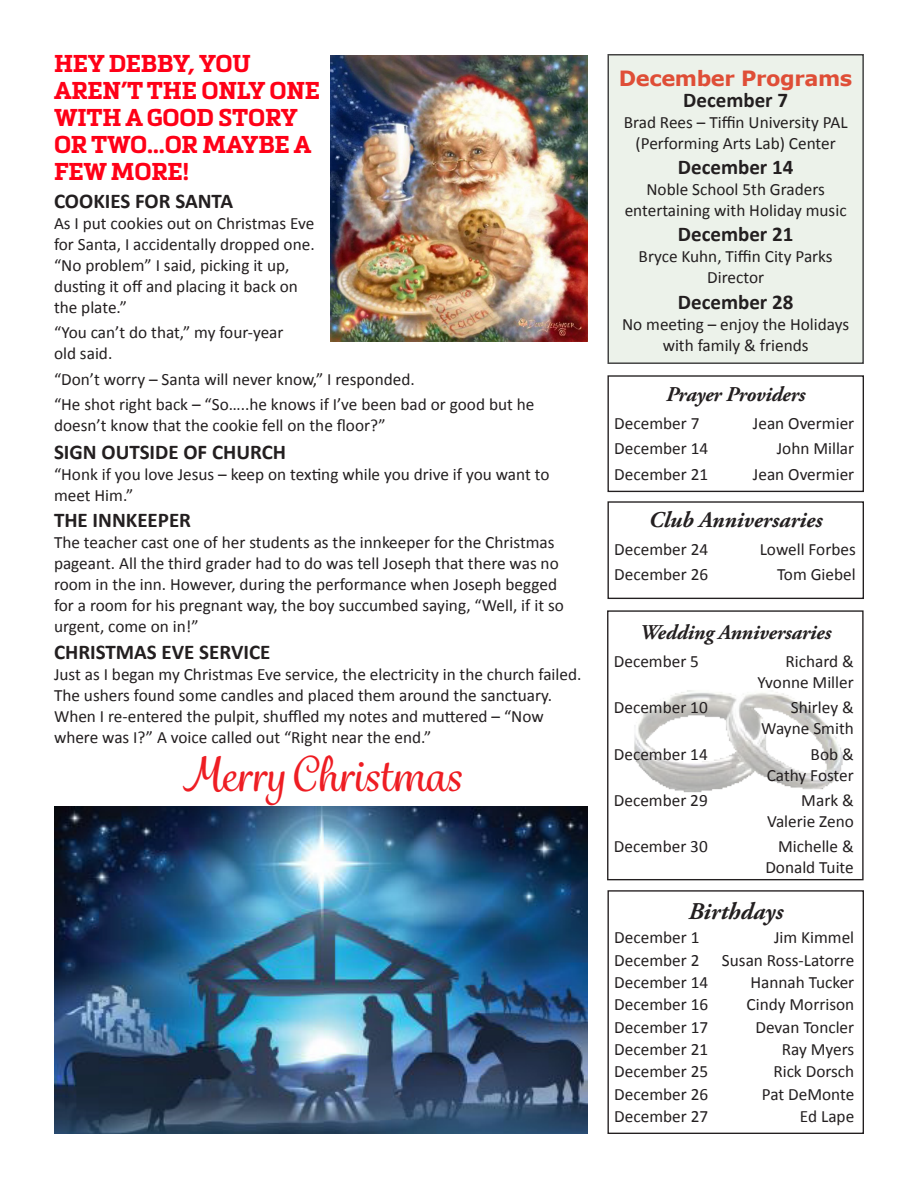
<style>
.page{position:relative;width:918px;height:1188px;background:#fff}
.page>*{position:absolute;margin:0;border:0;box-sizing:border-box;transform-origin:0 0}
.t1{font:500 46.5px "Grafolita Script";color:#ee1d23}
.t2{font:700 24px/27px "Metronic Slab Pro";letter-spacing:-.01em;color:#ff0017}
.t3{font:italic 700 24px "Adobe Garamond Pro";color:#231f20}
.t4{font:italic 700 22.5px "Adobe Garamond Pro";color:#231f20}
.t5{font:700 21px "Calibri";color:#231f20}
.t6{font:italic 700 21px "Adobe Garamond Pro";letter-spacing:-.01em;color:#231f20}
.t7{font:700 21px "Verdana";letter-spacing:-.02em;color:#df4e37}
.t8{font:17.25px/21px "Calibri";color:#231f20}
</style>
<div class="page">
<img style="left:634px;top:690px;width:209px;height:103px">
<div style="left:608px;top:55px;width:255px;height:308px;background:#ecf2ea"></div>
<div style="left:608px;top:54px;width:256px;height:310px;border:2px solid #444"></div>
<div style="left:607px;top:890px;width:257px;height:244px;border:1px solid #231f20"></div>
<div style="left:607px;top:501px;width:257px;height:98px;border:1px solid #231f20"></div>
<div style="left:607px;top:375px;width:257px;height:117px;border:1px solid #231f20"></div>
<div style="left:607px;top:610px;width:257px;height:270px;border:1px solid #231f20"></div>
<img style="left:330px;top:56px;width:257px;height:286px">
<img style="left:54px;top:807px;width:533px;height:327px">
<p class="t2" style="left:54px;top:50px;width:268px">HEY DEBBY, YOU<br>AREN’T THE ONLY ONE<br>WITH A GOOD STORY<br>OR TWO…OR MAYBE A<br>FEW MORE!</p>
<p class="t5" style="left:54px;top:188px;width:181px">COOKIES FOR SANTA</p>
<p class="t8" style="left:54px;top:213px;width:262px">As I put cookies out on Christmas Eve for Santa, I accidentally dropped one. “No problem” I said, picking it up, dusting it off and placing it back on the plate.”</p>
<p class="t8" style="left:54px;top:322px;width:231px">“You can’t do that,” my four-year old said.</p>
<p class="t8" style="left:54px;top:369px;width:362px">“Don’t worry – Santa will never know,” I responded.</p>
<p class="t8" style="left:54px;top:394px;width:482px">“He shot right back – “So…..he knows if I’ve been bad or good but he doesn’t know that the cookie fell on the floor?”</p>
<p class="t5" style="left:54px;top:438px;width:234px">SIGN OUTSIDE OF CHURCH</p>
<p class="t8" style="left:54px;top:464px;width:497px">“Honk if you love Jesus – keep on texting while you drive if you want to meet Him.”</p>
<p class="t5" style="left:54px;top:507px;width:139px">THE INNKEEPER</p>
<p class="t8" style="left:54px;top:532px;width:511px">The teacher cast one of her students as the innkeeper for the Christmas pageant. All the third grader had to do was tell Joseph that there was no room in the inn. However, during the performance when Joseph begged for a room for his pregnant way, the boy succumbed saying, “Well, if it so urgent, come on in!”</p>
<p class="t5" style="left:54px;top:638px;width:218px">CHRISTMAS EVE SERVICE</p>
<p class="t8" style="left:54px;top:663px;width:529px">Just as I began my Christmas Eve service, the electricity in the church failed.<br>The ushers found some candles and placed them around the sanctuary.<br>When I re-entered the pulpit, shuffled my notes and muttered – “Now where was I?” A voice called out “Right near the end.”</p>
<p class="t1" style="left:182px;top:744px;width:281px">Merry Christmas</p>
<p class="t7" style="left:619px;top:64px;width:235px">December Programs</p>
<p class="t5" style="left:683px;top:86px;width:106px">December 7</p>
<p class="t8" style="left:624px;top:112px;width:225px;text-align:center">Brad Rees – Tiffin University PAL (Performing Arts Lab) Center</p>
<p class="t5" style="left:678px;top:154px;width:117px">December 14</p>
<p class="t8" style="left:625px;top:179px;width:223px;text-align:center">Noble School 5th Graders entertaining with Holiday music</p>
<p class="t5" style="left:678px;top:221px;width:117px">December 21</p>
<p class="t8" style="left:639px;top:246px;width:196px;text-align:center">Bryce Kuhn, Tiffin City Parks<br>Director</p>
<p class="t5" style="left:678px;top:288px;width:117px">December 28</p>
<p class="t8" style="left:622px;top:313px;width:229px;text-align:center">No meeting – enjoy the Holidays with family &amp; friends</p>
<p class="t6" style="left:666px;top:383px;width:141px">Prayer Providers</p>
<p class="t8" style="left:614px;top:413px;width:87px">December 7</p>
<p class="t8" style="left:753px;top:413px;width:103px">Jean Overmier</p>
<p class="t8" style="left:614px;top:438px;width:95px">December 14</p>
<p class="t8" style="left:777px;top:438px;width:79px">John Millar</p>
<p class="t8" style="left:614px;top:464px;width:95px">December 21</p>
<p class="t8" style="left:753px;top:464px;width:103px">Jean Overmier</p>
<p class="t4" style="left:649px;top:507px;width:175px">Club Anniversaries</p>
<p class="t8" style="left:614px;top:539px;width:95px">December 24</p>
<p class="t8" style="left:760px;top:539px;width:98px">Lowell Forbes</p>
<p class="t8" style="left:614px;top:564px;width:95px">December 26</p>
<p class="t8" style="left:777px;top:564px;width:80px">Tom Giebel</p>
<p class="t6" style="left:639px;top:620px;width:193px">Wedding Anniversaries</p>
<p class="t8" style="left:614px;top:651px;width:87px">December 5</p>
<p class="t8" style="left:757px;top:651px;width:98px;text-align:right">Richard &amp;<br>Yvonne Miller</p>
<p class="t8" style="left:614px;top:697px;width:95px">December 10</p>
<p class="t8" style="left:761px;top:697px;width:94px;text-align:right">Shirley &amp;<br>Wayne Smith</p>
<p class="t8" style="left:614px;top:743px;width:95px">December 14</p>
<p class="t8" style="left:767px;top:743px;width:89px;text-align:right">Bob &amp;<br>Cathy Foster</p>
<p class="t8" style="left:614px;top:790px;width:95px">December 29</p>
<p class="t8" style="left:767px;top:790px;width:88px;text-align:right">Mark &amp;<br>Valerie Zeno</p>
<p class="t8" style="left:614px;top:836px;width:95px">December 30</p>
<p class="t8" style="left:765px;top:836px;width:90px;text-align:right">Michelle &amp;<br>Donald Tuite</p>
<p class="t3" style="left:688px;top:897px;width:96px">Birthdays</p>
<p class="t8" style="left:614px;top:927px;width:87px">December 1</p>
<p class="t8" style="left:774px;top:927px;width:82px">Jim Kimmel</p>
<p class="t8" style="left:614px;top:950px;width:87px">December 2</p>
<p class="t8" style="left:722px;top:950px;width:134px">Susan Ross-Latorre</p>
<p class="t8" style="left:614px;top:972px;width:95px">December 14</p>
<p class="t8" style="left:750px;top:972px;width:105px">Hannah Tucker</p>
<p class="t8" style="left:614px;top:994px;width:95px">December 16</p>
<p class="t8" style="left:747px;top:994px;width:109px">Cindy Morrison</p>
<p class="t8" style="left:614px;top:1016px;width:95px">December 17</p>
<p class="t8" style="left:756px;top:1016px;width:100px">Devan Toncler</p>
<p class="t8" style="left:614px;top:1039px;width:95px">December 21</p>
<p class="t8" style="left:782px;top:1039px;width:74px">Ray Myers</p>
<p class="t8" style="left:614px;top:1061px;width:95px">December 25</p>
<p class="t8" style="left:773px;top:1061px;width:82px">Rick Dorsch</p>
<p class="t8" style="left:614px;top:1083px;width:95px">December 26</p>
<p class="t8" style="left:762px;top:1083px;width:94px">Pat DeMonte</p>
<p class="t8" style="left:614px;top:1106px;width:95px">December 27</p>
<p class="t8" style="left:800px;top:1106px;width:56px">Ed Lape</p>
</div>
